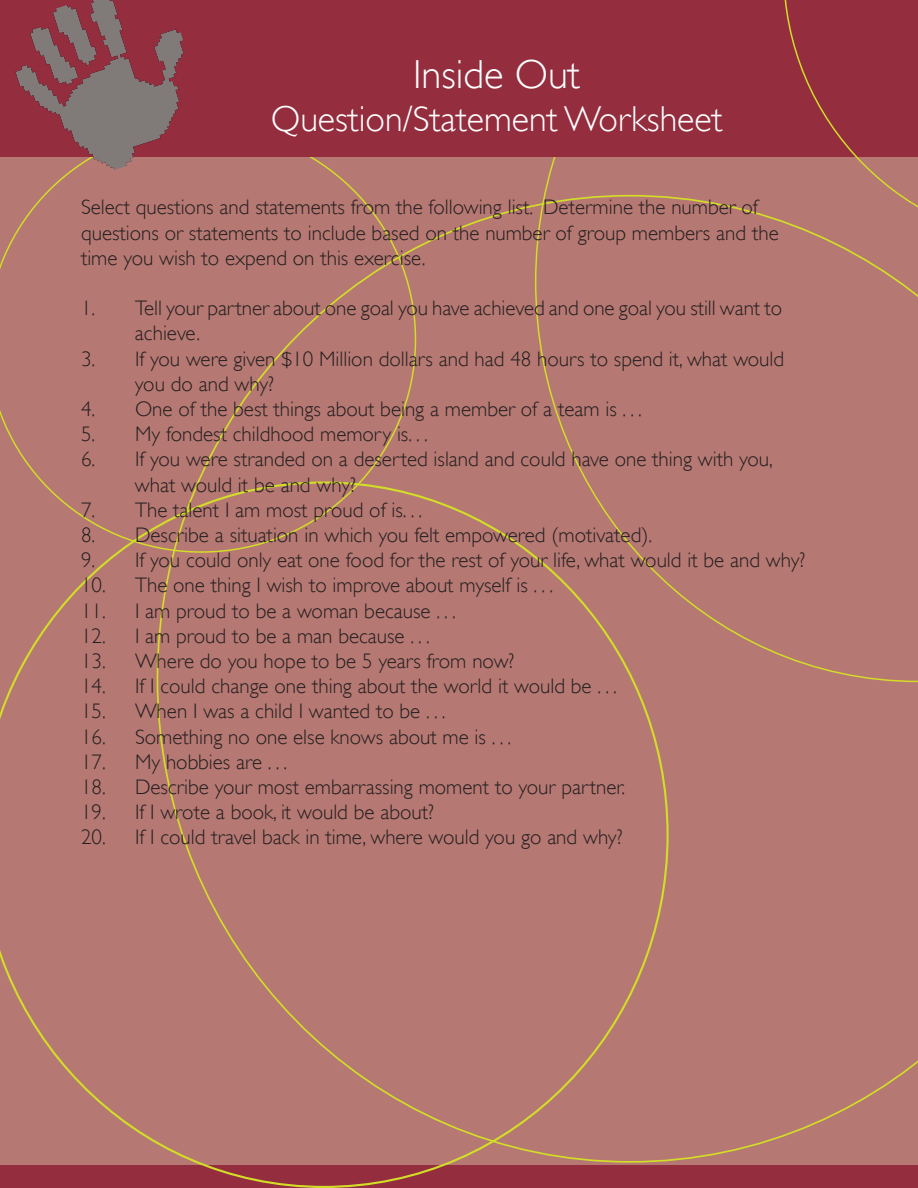
<style>
.page{position:relative;width:918px;height:1188px;background:#fff}
.page>*{position:absolute;margin:0;border:0;box-sizing:border-box;transform-origin:0 0}
.big{font:300 40.5px "Gill Sans";color:#fff}
.t1{font:300 36px "Gill Sans";color:#fff}
.t2{font:300 21px/25.2px "Gill Sans";color:#231f20}
</style>
<div class="page">
<div style="left:0;top:1165px;width:918px;height:23px;background:#942e3f"></div>
<div style="left:0;top:156px;width:416px;height:325px;background:#b67872"></div>
<div style="left:157px;top:195px;width:761px;height:968px;background:#b67872"></div>
<div style="left:0;top:481px;width:669px;height:707px;background:#b67872"></div>
<div style="left:535px;top:156px;width:383px;height:526px;background:#b67872"></div>
<div style="left:0;top:0;width:918px;height:156px;background:#942e3f"></div>
<img style="left:0;top:0;width:215px;height:190px">
<svg style="left:783px;top:0;width:135px;height:245px"></svg>
<p class="big" style="left:413px;top:51px;width:168px">Inside Out</p>
<p class="t1" style="left:271px;top:99px;width:453px">Question/Statement Worksheet</p>
<p class="big" style="left:365px;top:78px;width:279px">OFF THE WALLS</p>
<p class="t2" style="left:81px;top:195px;width:679px">Select questions and statements from the following list. Determine the number of</p>
<p class="t2" style="left:81px;top:220px;width:699px">questions or statements to include based on the number of group members and the time you wish to expend on this exercise.</p>
<p class="t2" style="left:135px;top:296px;width:649px;text-indent:-54px">1. Tell your partner about one goal you have achieved and one goal you still want to achieve.</p>
<p class="t2" style="left:135px;top:346px;width:651px;text-indent:-54px">3. If you were given $10 Million dollars and had 48 hours to spend it, what would you do and why?</p>
<p class="t2" style="left:81px;top:396px;width:562px">4. One of the best things about being a member of a team is . . .</p>
<p class="t2" style="left:81px;top:422px;width:348px">5. My fondest childhood memory is. . .</p>
<p class="t2" style="left:135px;top:447px;width:639px;text-indent:-54px">6. If you were stranded on a deserted island and could have one thing with you, what would it be and why?</p>
<p class="t2" style="left:81px;top:497px;width:343px">7. The talent I am most proud of is. . .</p>
<p class="t2" style="left:81px;top:522px;width:573px">8. Describe a situation in which you felt empowered (motivated).</p>
<p class="t2" style="left:81px;top:548px;width:726px">9. If you could only eat one food for the rest of your life, what would it be and why?</p>
<p class="t2" style="left:81px;top:573px;width:474px">10. The one thing I wish to improve about myself is . . .</p>
<p class="t2" style="left:81px;top:598px;width:376px">11. I am proud to be a woman because . . .</p>
<p class="t2" style="left:81px;top:623px;width:350px">12. I am proud to be a man because . . .</p>
<p class="t2" style="left:81px;top:648px;width:435px">13. Where do you hope to be 5 years from now?</p>
<p class="t2" style="left:81px;top:674px;width:537px">14. If I could change one thing about the world it would be . . .</p>
<p class="t2" style="left:81px;top:699px;width:366px">15. When I was a child I wanted to be . . .</p>
<p class="t2" style="left:81px;top:724px;width:432px">16. Something no one else knows about me is . . .</p>
<p class="t2" style="left:81px;top:749px;width:208px">17. My hobbies are . . .</p>
<p class="t2" style="left:81px;top:774px;width:546px">18. Describe your most embarrassing moment to your partner.</p>
<p class="t2" style="left:81px;top:800px;width:355px">19. If I wrote a book, it would be about?</p>
<p class="t2" style="left:81px;top:825px;width:543px">20. If I could travel back in time, where would you go and why?</p>
</div>
